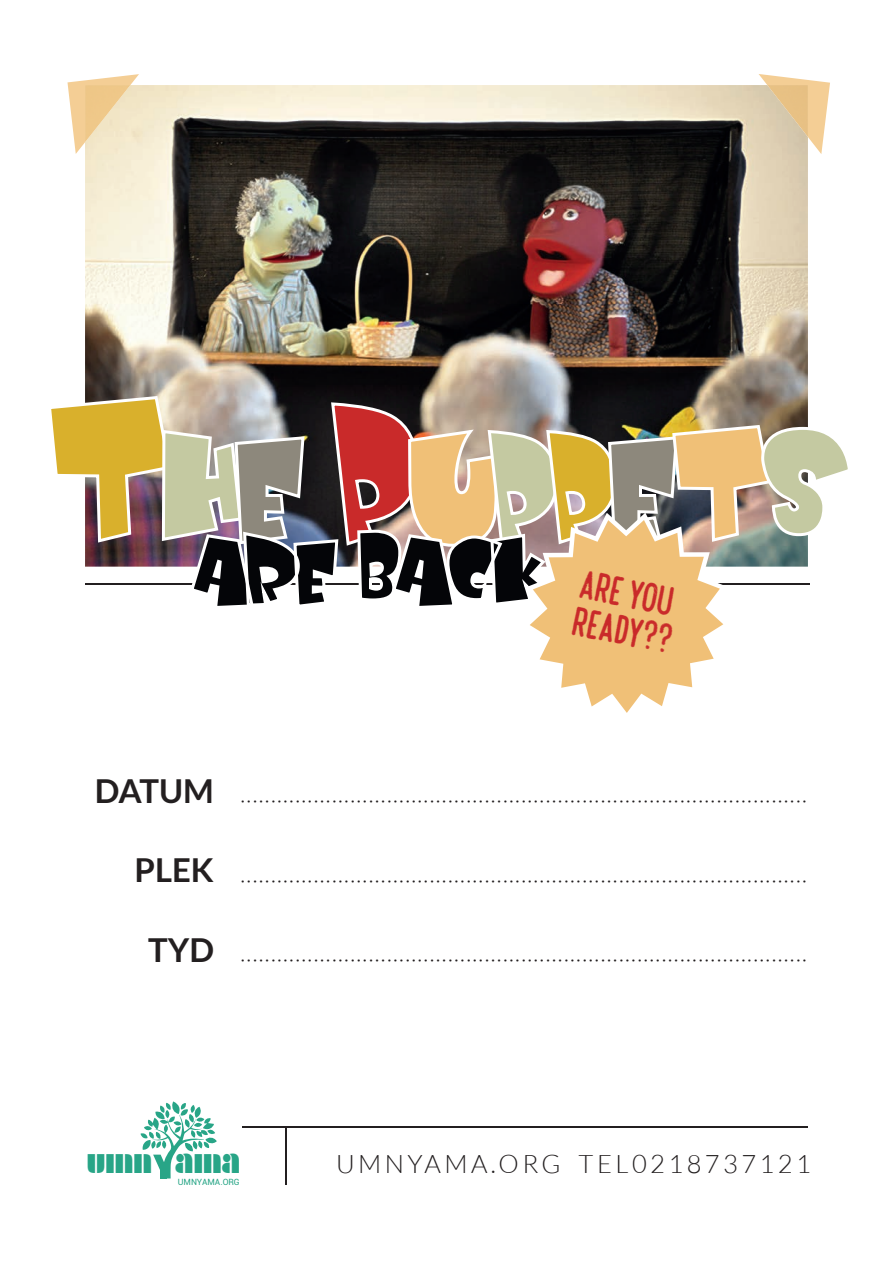
<style>
.page{position:relative;width:893px;height:1263px;background:#fff}
.page>*{position:absolute;margin:0;border:0;box-sizing:border-box;transform-origin:0 0}
.t1{font:132px "Baby Kruffy";color:#c4c9a1}
.t2{font:82.5px "Baby Kruffy";color:#040508}
.t3{font:36.6px "Futura Black BT";color:#28a587}
.t4{font:100 33px "Lato";color:#231f20}
.t5{font:700 33px "Lato";color:#231f20}
.t6{font:31.5px/37.5px "Caf Franoise";color:#c92a2a}
.t7{font:300 25.5px "Lato";letter-spacing:.135em;color:#231f20}
.t8{font:8.55px "Roboto";color:#27a586}
.s1{font-size:166.5px;color:#d9b02c}
.s2{color:#8d887c}
.s3{font-size:166.5px;color:#c92a2a}
.s4{color:#f0c077}
.s5{color:#d9b02c}
.s6{color:#fff}
</style>
<div class="page">
<img style="left:85px;top:85px;width:723px;height:309px">
<hr style="left:285px;top:1126px;width:1px;height:59px;background:#231f20">
<hr style="left:243px;top:1126px;width:565px;height:2px;background:#231f20">
<svg style="left:141px;top:1101px;width:76px;height:77px"></svg>
<svg style="left:67px;top:74px;width:72px;height:80px"></svg>
<img style="left:85px;top:85px;width:45px;height:57px">
<svg style="left:759px;top:74px;width:71px;height:80px"></svg>
<img style="left:767px;top:85px;width:41px;height:52px">
<img style="left:85px;top:394px;width:725px;height:319px">
<h1 class="t1" style="left:51px;top:384px;width:793px"><span class="s1">T</span>H<span class="s2">E</span> <span class="s3">P</span><span class="s4">U</span>P<span class="s5">P</span><span class="s2">E</span><span class="s4">T</span>S</h1>
<h2 class="t2" style="left:196px;top:507px;width:347px">ARE BACK</h2>
<p class="t6" style="left:585px;top:566px;width:102px;rotate:11deg">Are you ready??</p>
<p class="t5" style="left:95px;top:772px;width:121px">DATUM</p>
<p class="t5" style="left:134px;top:851px;width:81px">PLEK</p>
<p class="t5" style="left:148px;top:931px;width:67px">TYD</p>
<p class="t4" style="left:240px;top:773px;width:569px">.............................................................................................</p>
<p class="t4" style="left:240px;top:853px;width:569px">.............................................................................................</p>
<p class="t4" style="left:240px;top:932px;width:569px">.............................................................................................</p>
<p class="t3" style="left:87px;top:1138px;width:155px">umn ama</p>
<p class="t8" style="left:178px;top:1176px;width:64px">UMNYAMA.ORG</p>
<p class="t7" style="left:336px;top:1150px;width:476px">UMNYAMA.ORG<span class="s6">..</span>TEL0218737121</p>
</div>
